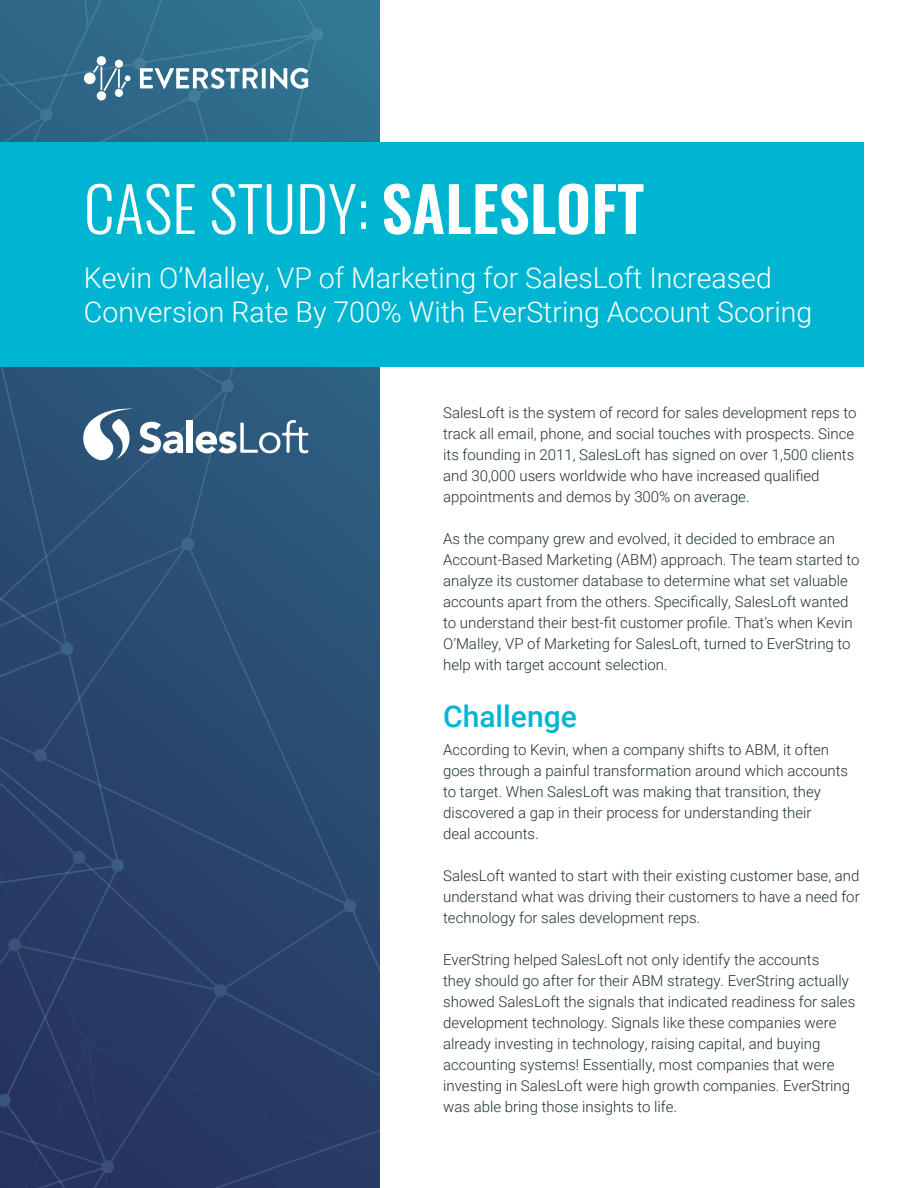
<style>
.page{position:relative;width:918px;height:1188px;background:#fff}
.page>*{position:absolute;margin:0;border:0;box-sizing:border-box;transform-origin:0 0}
.t1{font:300 61.5px "Oswald";color:#fff}
.t2{font:500 30px "Roboto";color:#00b5d1}
.t3{font:300 28.5px/34.2px "Roboto";color:#fff}
.t4{font:300 15px/21px "Roboto";color:#203232}
.s1{font-weight:600}
</style>
<div class="page">
<svg style="left:0;top:0;width:379px;height:1188px;background:#2a4b72"></svg>
<div style="left:0;top:143px;width:864px;height:224px;background:#00b5d1"></div>
<div style="left:97px;top:56px;width:9px;height:9px;background:#fff;border-radius:50%"></div>
<div style="left:115px;top:60px;width:8px;height:8px;background:#fff;border-radius:50%"></div>
<div style="left:84px;top:72px;width:12px;height:12px;background:#fff;border-radius:50%"></div>
<div style="left:97px;top:91px;width:9px;height:9px;background:#fff;border-radius:50%"></div>
<div style="left:115px;top:89px;width:8px;height:8px;background:#fff;border-radius:50%"></div>
<svg style="left:93px;top:65px;width:38px;height:26px"></svg>
<svg style="left:140px;top:68px;width:118px;height:21px"></svg>
<svg style="left:262px;top:68px;width:4px;height:20px"></svg>
<svg style="left:270px;top:68px;width:38px;height:21px"></svg>
<svg style="left:83px;top:408px;width:50px;height:53px"></svg>
<svg style="left:139px;top:421px;width:44px;height:33px"></svg>
<div style="left:186px;top:420px;width:7px;height:33px;background:#fff"></div>
<svg style="left:194px;top:420px;width:114px;height:34px"></svg>
<h1 class="t1" style="left:84px;top:154px;width:562px">CASE STUDY: <span class="s1">SALESLOFT</span></h1>
<h3 class="t3" style="left:84px;top:260px;width:730px">Kevin O’Malley, VP of Marketing for SalesLoft Increased<br>Conversion Rate By 700% With EverString Account Scoring</h3>
<p class="t4" style="left:443px;top:402px;width:415px">SalesLoft is the system of record for sales development reps to track all email, phone, and social touches with prospects. Since its founding in 2011, SalesLoft has signed on over 1,500 clients and 30,000 users worldwide who have increased qualified appointments and demos by 300% on average.</p>
<p class="t4" style="left:443px;top:528px;width:418px">As the company grew and evolved, it decided to embrace an Account-Based Marketing (ABM) approach. The team started to analyze its customer database to determine what set valuable accounts apart from the others. Specifically, SalesLoft wanted to understand their best-fit customer profile. That’s when Kevin O’Malley, VP of Marketing for SalesLoft, turned to EverString to help with target account selection.</p>
<h2 class="t2" style="left:443px;top:695px;width:135px">Challenge</h2>
<p class="t4" style="left:443px;top:739px;width:407px">According to Kevin, when a company shifts to ABM, it often goes through a painful transformation around which accounts to target. When SalesLoft was making that transition, they discovered a gap in their process for understanding their<br>deal accounts.</p>
<p class="t4" style="left:443px;top:865px;width:418px;text-align:justify">SalesLoft wanted to start with their existing customer base, and understand what was driving their customers to have a need for technology for sales development reps.</p>
<p class="t4" style="left:443px;top:949px;width:414px">EverString helped SalesLoft not only identify the accounts<br>they should go after for their ABM strategy. EverString actually showed SalesLoft the signals that indicated readiness for sales development technology. Signals like these companies were already investing in technology, raising capital, and buying accounting systems! Essentially, most companies that were investing in SalesLoft were high growth companies. EverString was able bring those insights to life.</p>
</div>
